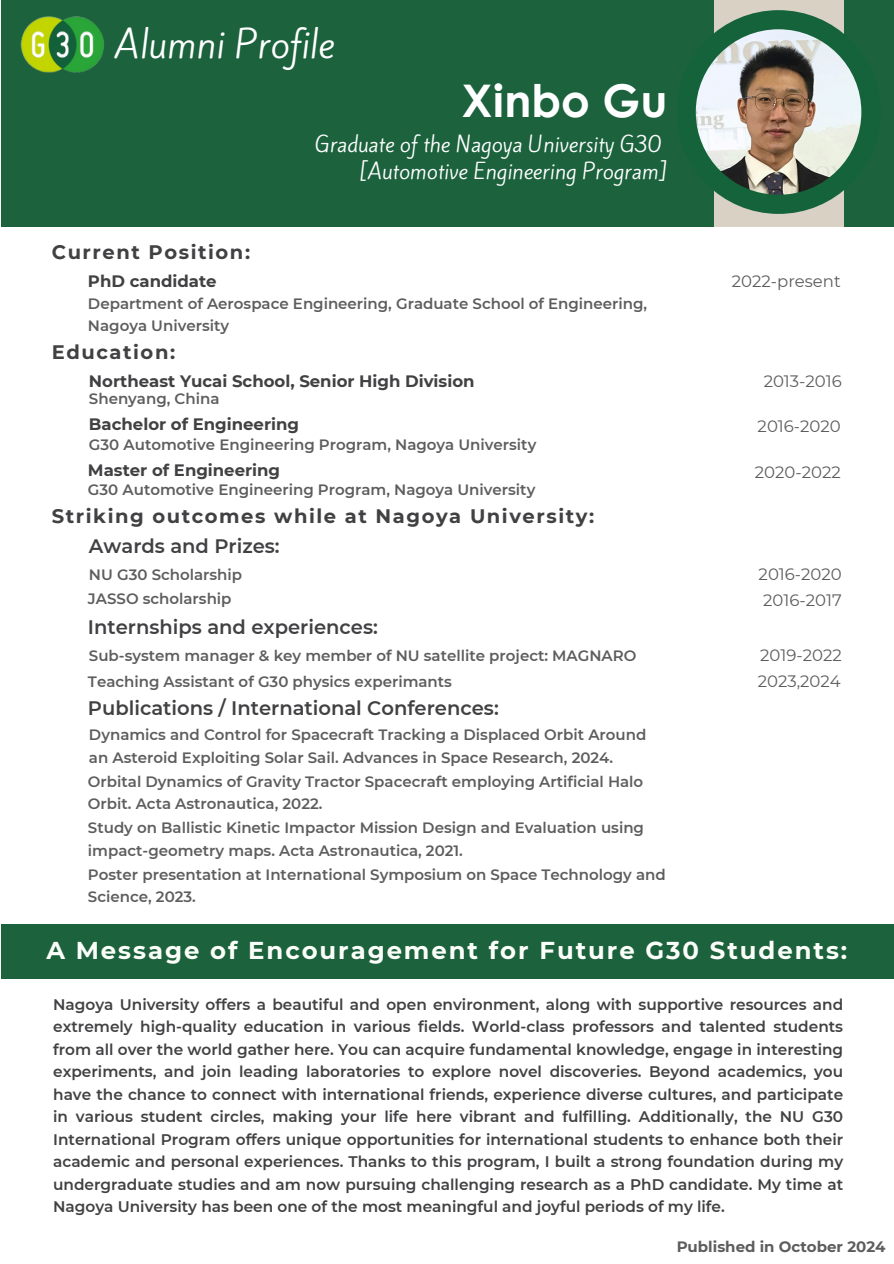
<style>
.page{position:relative;width:894px;height:1264px;background:#fff}
.page>*{position:absolute;margin:0;border:0;box-sizing:border-box;transform-origin:0 0}
.t1{font:700 45px "Century Gothic";color:#fff}
.t2{font:35.1px "Kite One";color:#fff}
.t3{font:700 24.3px "Montserrat";letter-spacing:.08em;color:#fbfef9}
.t4{font:20.1px/27px "Kite One";color:#fff;text-align:right}
.t5{font:600 19.5px "Montserrat";color:#414042}
.t6{font:700 19.5px "Montserrat";letter-spacing:.08em;color:#414042}
.t7{font:700 16.5px "Montserrat";color:#414042}
.t8{font:16.5px "Montserrat";color:#5d5d5d}
.t9{font:600 15.3px/22.5px "Montserrat";color:#414042;text-align:justify}
.t10{font:600 15px/22.5px "Montserrat";color:#5d5d5d}
.t11{font:700 15px "Montserrat";color:#5d5d5d}
</style>
<div class="page">
<div style="left:1px;top:0;width:892px;height:227px;background:#1b623d"></div>
<div style="left:713px;top:0;width:130px;height:227px;background:#d9d2c4"></div>
<div style="left:676px;top:10px;width:204px;height:204px;background:#15633a;border-radius:50%"></div>
<img style="left:695px;top:29px;width:166px;height:166px;border-radius:50%">
<img style="left:20px;top:17px;width:84px;height:56px">
<div style="left:1px;top:924px;width:892px;height:54px;background:#1b623d"></div>
<h1 class="t2" style="left:115px;top:19px;width:220px">Alumni Profile</h1>
<h6 class="t6" style="left:52px;top:240px;width:200px">Current Position:</h6>
<h5 class="t1" style="left:462px;top:67px;width:207px">Xinbo Gu</h5>
<p class="t4" style="left:315px;top:131px;width:354px">Graduate of the Nagoya University G30 [Automotive Engineering Program]</p>
<h6 class="t7" style="left:88px;top:271px;width:130px">PhD candidate</h6>
<p class="t10" style="left:88px;top:292px;width:560px">Department of Aerospace Engineering, Graduate School of Engineering,<br>Nagoya University</p>
<h4 class="t6" style="left:52px;top:340px;width:125px">Education:</h4>
<p class="t7" style="left:89px;top:371px;width:387px">Northeast Yucai School, Senior High Division</p>
<h6 class="t10" style="left:89px;top:387px;width:132px">Shenyang, China</h6>
<p class="t7" style="left:89px;top:414px;width:211px">Bachelor of Engineering</p>
<h6 class="t10" style="left:89px;top:433px;width:448px">G30 Automotive Engineering Program, Nagoya University</h6>
<h4 class="t8" style="left:731px;top:271px;width:110px">2022-present</h4>
<h6 class="t8" style="left:763px;top:371px;width:80px">2013-2016</h6>
<h6 class="t8" style="left:757px;top:416px;width:85px">2016-2020</h6>
<h6 class="t7" style="left:88px;top:459px;width:194px">Master of Engineering</h6>
<p class="t8" style="left:754px;top:462px;width:87px">2020-2022</p>
<p class="t10" style="left:88px;top:478px;width:448px">G30 Automotive Engineering Program, Nagoya University</p>
<p class="t6" style="left:52px;top:504px;width:543px">Striking outcomes while at Nagoya University:</p>
<h6 class="t5" style="left:89px;top:533px;width:192px">Awards and Prizes:</h6>
<h6 class="t10" style="left:89px;top:563px;width:155px">NU G30 Scholarship</h6>
<p class="t8" style="left:758px;top:564px;width:85px">2016-2020</p>
<h6 class="t10" style="left:88px;top:587px;width:145px">JASSO scholarship</h6>
<h6 class="t8" style="left:763px;top:590px;width:80px">2016-2017</h6>
<h4 class="t5" style="left:88px;top:614px;width:291px">Internships and experiences:</h4>
<p class="t10" style="left:89px;top:644px;width:548px">Sub-system manager &amp; key member of NU satellite project: MAGNARO</p>
<h6 class="t8" style="left:760px;top:645px;width:83px">2019-2022</h6>
<h4 class="t10" style="left:88px;top:670px;width:365px">Teaching Assistant of G30 physics experimants</h4>
<h4 class="t8" style="left:757px;top:671px;width:84px">2023,2024</h4>
<h6 class="t5" style="left:88px;top:695px;width:412px">Publications / International Conferences:</h6>
<h4 class="t10" style="left:89px;top:723px;width:558px">Dynamics and Control for Spacecraft Tracking a Displaced Orbit Around an Asteroid Exploiting Solar Sail. Advances in Space Research, 2024.</h4>
<h6 class="t10" style="left:88px;top:770px;width:556px">Orbital Dynamics of Gravity Tractor Spacecraft employing Artificial Halo<br>Orbit. Acta Astronautica, 2022.</h6>
<h6 class="t10" style="left:88px;top:816px;width:557px">Study on Ballistic Kinetic Impactor Mission Design and Evaluation using impact-geometry maps. Acta Astronautica, 2021.</h6>
<h6 class="t10" style="left:88px;top:863px;width:579px">Poster presentation at International Symposium on Space Technology and<br>Science, 2023.</h6>
<h2 class="t3" style="left:46px;top:935px;width:802px">A Message of Encouragement for Future G30 Students:</h2>
<h3 class="t9" style="left:53px;top:992px;width:791px">Nagoya University offers a beautiful and open environment, along with supportive resources and extremely high-quality education in various fields. World-class professors and talented students from all over the world gather here. You can acquire fundamental knowledge, engage in interesting experiments, and join leading laboratories to explore novel discoveries. Beyond academics, you have the chance to connect with international friends, experience diverse cultures, and participate in various student circles, making your life here vibrant and fulfilling. Additionally, the NU G30<br>International Program offers unique opportunities for international students to enhance both their academic and personal experiences. Thanks to this program, I built a strong foundation during my undergraduate studies and am now pursuing challenging research as a PhD candidate. My time at Nagoya University has been one of the most meaningful and joyful periods of my life.</h3>
<h6 class="t11" style="left:676px;top:1237px;width:210px">Published in October 2024</h6>
</div>
